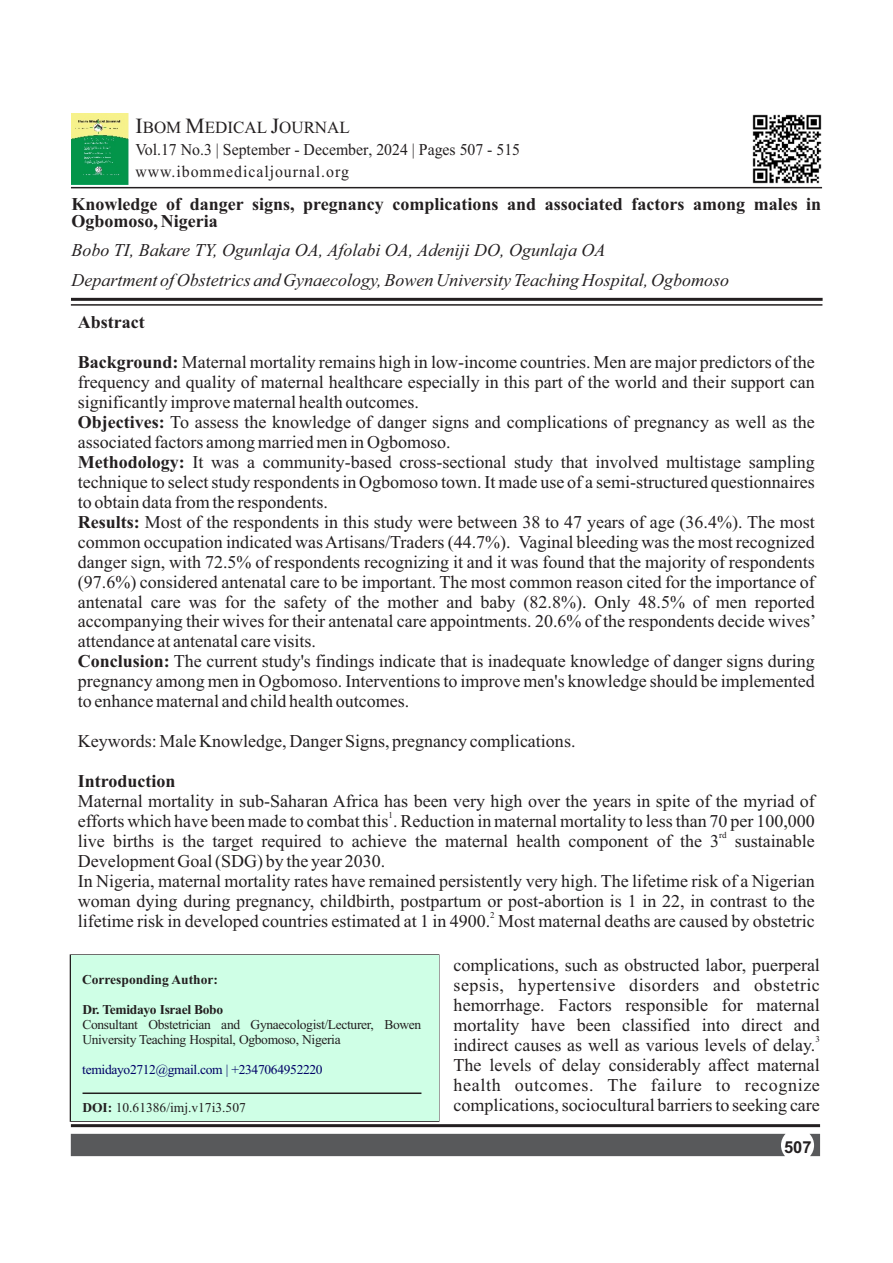
<style>
.page{position:relative;width:893px;height:1263px;background:#fff}
.page>*{position:absolute;margin:0;border:0;box-sizing:border-box;transform-origin:0 0}
.t1{font:18px/20px "Times New Roman";color:#231f20}
.t2{font:italic 18px "Times New Roman";color:#231f20}
.t3{font:700 18px/16.5px "Times New Roman";color:#231f20}
.t4{font:16.95px "Times New Roman";color:#231f20}
.t5{font:16.5px/21.8px "Times New Roman";color:#231f20;scale:.96 1}
.t6{font:700 16.5px "Arial";color:#231f20}
.t7{font:13.5px/15px "Times New Roman";letter-spacing:-.025em;color:#231f20}
.t8{font:13.5px "Times New Roman";letter-spacing:-.025em;color:#006}
.t9{font:13.5px "Times New Roman";color:#231f20}
.t10{font:700 13.5px "Times New Roman";letter-spacing:-.02em;color:#231f20}
.t11{font:700 13.5px "Times New Roman";color:#231f20}
.t12{font:9px "Times New Roman";color:#231f20}
.s1{font-size:21.6px}
.s2{font-weight:700}
</style>
<div class="page">
<img style="left:71px;top:114px;width:57px;height:70px">
<hr style="left:71px;top:298px;width:752px;height:3px;background:#231f20">
<hr style="left:71px;top:304px;width:751px;height:2px;background:#231f20">
<div style="left:71px;top:1134px;width:749px;height:22px;background:#58595b"></div>
<hr style="left:71px;top:187px;width:751px;height:1px;background:#231f20">
<hr style="left:71px;top:1124px;width:749px;height:3px;background:#231f20">
<div style="left:71px;top:955px;width:367px;height:166px;background:#cfffe6"></div>
<hr style="left:83px;top:1092px;width:338px;height:2px;background:#231f20">
<img style="left:752px;top:114px;width:70px;height:70px">
<p class="t4" style="left:135px;top:121px;width:216px"><span class="s1">I</span>BOM <span class="s1">M</span>EDICAL <span class="s1">J</span>OURNAL</p>
<p class="t5" style="left:135px;top:140px;width:402px">Vol.17 No.3 | September - December, 2024 | Pages 507 - 515 www.ibommedicaljournal.org</p>
<p class="t3" style="left:71px;top:198px;width:751px">Knowledge of danger signs, pregnancy complications and associated factors among males in<br>Ogbomoso, Nigeria</p>
<p class="t2" style="left:71px;top:243px;width:536px">Bobo TI, Bakare TY, Ogunlaja OA, Afolabi OA, Adeniji DO, Ogunlaja OA</p>
<p class="t2" style="left:71px;top:274px;width:659px">Department of Obstetrics and Gynaecology, Bowen University Teaching Hospital, Ogbomoso</p>
<p class="t3" style="left:78px;top:316px;width:68px">Abstract</p>
<p class="t1" style="left:78px;top:354px;width:740px"><span class="s2">Background:</span> Maternal mortality remains high in low-income countries. Men are major predictors of the frequency and quality of maternal healthcare especially in this part of the world and their support can significantly improve maternal health outcomes.<br><span class="s2">Objectives:</span> To assess the knowledge of danger signs and complications of pregnancy as well as the associated factors among married men in Ogbomoso.<br><span class="s2">Methodology:</span> It was a community-based cross-sectional study that involved multistage sampling technique to select study respondents in Ogbomoso town. It made use of a semi-structured questionnaires to obtain data from the respondents.<br><span class="s2">Results:</span> Most of the respondents in this study were between 38 to 47 years of age (36.4%). The most common occupation indicated was Artisans/Traders (44.7%). Vaginal bleeding was the most recognized danger sign, with 72.5% of respondents recognizing it and it was found that the majority of respondents (97.6%) considered antenatal care to be important. The most common reason cited for the importance of antenatal care was for the safety of the mother and baby (82.8%). Only 48.5% of men reported accompanying their wives for their antenatal care appointments. 20.6% of the respondents decide wives’ attendance at antenatal care visits.<br><span class="s2">Conclusion:</span> The current study's findings indicate that is inadequate knowledge of danger signs during pregnancy among men in Ogbomoso. Interventions to improve men's knowledge should be implemented to enhance maternal and child health outcomes.</p>
<p class="t1" style="left:78px;top:733px;width:499px">Keywords: Male Knowledge, Danger Signs, pregnancy complications.</p>
<p class="t3" style="left:78px;top:774px;width:99px">Introduction</p>
<p class="t1" style="left:78px;top:793px;width:738px">Maternal mortality in sub-Saharan Africa has been very high over the years in spite of the myriad of</p>
<p class="t12" style="left:389px;top:812px;width:6px">1</p>
<p class="t1" style="left:78px;top:812px;width:738px">efforts which have been made to combat this . Reduction in maternal mortality to less than 70 per 100,000</p>
<p class="t12" style="left:719px;top:831px;width:9px">rd</p>
<p class="t1" style="left:78px;top:832px;width:738px">live births is the target required to achieve the maternal health component of the 3 sustainable Development Goal (SDG) by the year 2030.<br>In Nigeria, maternal mortality rates have remained persistently very high. The lifetime risk of a Nigerian woman dying during pregnancy, childbirth, postpartum or post-abortion is 1 in 22, in contrast to the</p>
<p class="t12" style="left:490px;top:911px;width:6px">2</p>
<p class="t1" style="left:78px;top:912px;width:738px">lifetime risk in developed countries estimated at 1 in 4900. Most maternal deaths are caused by obstetric</p>
<p class="t11" style="left:82px;top:975px;width:137px">Corresponding Author:</p>
<p class="t10" style="left:82px;top:1005px;width:142px">Dr. Temidayo Israel Bobo</p>
<p class="t7" style="left:82px;top:1018px;width:340px">Consultant Obstetrician and Gynaecologist/Lecturer, Bowen<br>University Teaching Hospital, Ogbomoso, Nigeria</p>
<p class="t8" style="left:82px;top:1065px;width:242px">temidayo2712@gmail.com | +2347064952220</p>
<p class="t9" style="left:82px;top:1102px;width:165px"><span class="s2">DOI:</span> 10.61386/imj.v17i3.507</p>
<p class="t1" style="left:454px;top:957px;width:368px;text-align:justify">complications, such as obstructed labor, puerperal sepsis, hypertensive disorders and obstetric hemorrhage. Factors responsible for maternal mortality have been classified into direct and</p>
<p class="t12" style="left:815px;top:1035px;width:6px">3</p>
<p class="t1" style="left:454px;top:1036px;width:368px">indirect causes as well as various levels of delay.<br>The levels of delay considerably affect maternal health outcomes. The failure to recognize complications, sociocultural barriers to seeking care</p>
<p class="t6" style="left:784px;top:1140px;width:29px">507</p>
</div>
